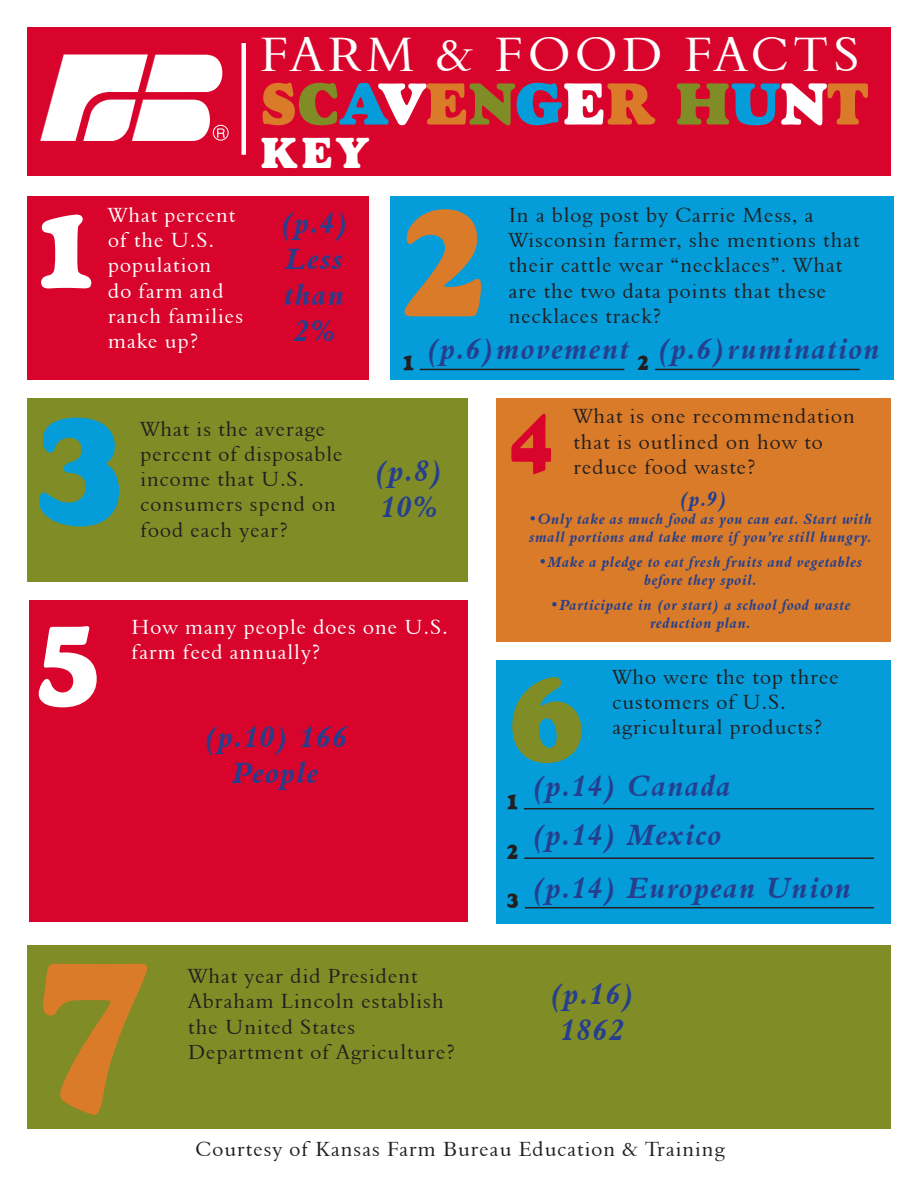
<style>
.page{position:relative;width:918px;height:1188px;background:#fff}
.page>*{position:absolute;margin:0;border:0;box-sizing:border-box;transform-origin:0 0}
.t1{font:208.95px "Goudy Heavyface BT";color:#d97b29}
.t2{font:157.65px "Goudy Heavyface BT";color:#d97b29}
.t3{font:157.65px "Goudy Heavyface BT";color:#049dd9}
.t4{font:123.15px "Goudy Heavyface BT";color:#808c26}
.t5{font:118.2px "Goudy Heavyface BT";color:#fff}
.t6{font:108px "Goudy Heavyface BT";color:#fff}
.t7{font:78.9px "Goudy Heavyface BT";color:#d9042b}
.t8{font:61.5px "Goudy Heavyface BT";color:#d97b29}
.t9{font:49.5px "Aldine 401 BT Roman A";letter-spacing:.1em;color:#fff}
.t10{font:45px "Goudy Heavyface BT";color:#fff}
.t11{font:30px/36px "Aldine 401 BT Bold Italic A";letter-spacing:.05em;color:#253f8e;text-align:center}
.t12{font:21px/25.2px "Aldine 401 BT Roman A";letter-spacing:.05em;color:#231f20}
.t13{font:21px/25.2px "Aldine 401 BT Roman A";letter-spacing:.05em;color:#fff}
.t14{font:21px "Goudy Heavyface BT";color:#231f20}
.t15{font:21px "Aldine 401 BT Bold Italic A";color:#253f8e}
.t16{font:15px/18px "Aldine 401 BT Bold Italic A";letter-spacing:.05em;color:#253f8e;text-align:center}
.s1{color:#808c26}
.s2{color:#049dd9}
.s3{color:#fff}
</style>
<div class="page">
<div style="left:27px;top:197px;width:341px;height:183px;background:#d9042b"></div>
<div style="left:390px;top:197px;width:503px;height:183px;background:#049dd9"></div>
<div style="left:27px;top:398px;width:441px;height:184px;background:#808c26"></div>
<div style="left:497px;top:398px;width:394px;height:244px;background:#d97b29"></div>
<div style="left:29px;top:601px;width:439px;height:321px;background:#d9042b"></div>
<div style="left:497px;top:660px;width:394px;height:264px;background:#049dd9"></div>
<div style="left:27px;top:945px;width:864px;height:183px;background:#808c26"></div>
<hr style="left:420px;top:369px;width:204px;height:1px;background:#231f20">
<hr style="left:655px;top:369px;width:205px;height:1px;background:#231f20">
<hr style="left:524px;top:808px;width:350px;height:1px;background:#231f20">
<hr style="left:524px;top:857px;width:350px;height:2px;background:#231f20">
<hr style="left:525px;top:907px;width:349px;height:1px;background:#231f20">
<div style="left:27px;top:27px;width:864px;height:148px;background:#d9042b"></div>
<hr style="left:242px;top:43px;width:4px;height:112px;background:#fff">
<div style="left:213px;top:125px;width:16px;height:16px;border:1px solid #fff;border-radius:50%"></div>
<svg style="left:40px;top:55px;width:185px;height:86px"></svg>
<p class="t9" style="left:260px;top:24px;width:601px">FARM &amp; FOOD FACTS</p>
<p class="t8" style="left:260px;top:67px;width:610px">S<span class="s1">C</span><span class="s2">A</span><span class="s3">V</span>E<span class="s1">N</span><span class="s2">G</span><span class="s3">E</span>R <span class="s1">H</span><span class="s2">U</span><span class="s3">N</span>T</p>
<p class="t10" style="left:260px;top:126px;width:110px">KEY</p>
<p class="t13" style="left:108px;top:202px;width:136px">What percent of the U.S. population<br>do farm and ranch families make up?</p>
<p class="t12" style="left:509px;top:202px;width:352px">In a blog post by Carrie Mess, a<br>Wisconsin farmer, she mentions that their cattle wear “necklaces”. What are the two data points that these necklaces track?</p>
<p class="t14" style="left:403px;top:351px;width:12px">1</p>
<p class="t14" style="left:638px;top:351px;width:13px">2</p>
<p class="t6" style="left:38px;top:187px;width:57px">1</p>
<p class="t2" style="left:403px;top:169px;width:86px">2</p>
<p class="t11" style="left:280px;top:205px;width:71px">(p.4)<br>Less than<br>2%</p>
<p class="t11" style="left:426px;top:331px;width:205px">(p.6)movement</p>
<p class="t11" style="left:657px;top:331px;width:225px">(p.6)rumination</p>
<p class="t12" style="left:573px;top:404px;width:283px">What is one recommendation that is outlined on how to reduce food waste?</p>
<p class="t3" style="left:38px;top:377px;width:89px">3</p>
<p class="t7" style="left:509px;top:394px;width:46px">4</p>
<p class="t12" style="left:140px;top:416px;width:204px">What is the average percent of disposable income that U.S. consumers spend on food each year?</p>
<p class="t11" style="left:375px;top:453px;width:71px;text-align:left">(p.8)<br>10%</p>
<p class="t15" style="left:679px;top:486px;width:50px">(p.9)</p>
<p class="t16" style="left:529px;top:510px;width:346px;text-align:left">•Only take as much food as you can eat. Start with small portions and take more if you’re still hungry.</p>
<p class="t16" style="left:539px;top:553px;width:325px">•Make a pledge to eat fresh fruits and vegetables before they spoil.</p>
<p class="t16" style="left:550px;top:595px;width:302px">•Participate in (or start) a school food waste reduction plan.</p>
<p class="t13" style="left:132px;top:614px;width:317px">How many people does one U.S. farm feed annually?</p>
<p class="t5" style="left:38px;top:596px;width:63px">5</p>
<p class="t12" style="left:612px;top:664px;width:228px">Who were the top three customers of U.S. agricultural products?</p>
<p class="t4" style="left:509px;top:646px;width:77px">6</p>
<p class="t11" style="left:204px;top:719px;width:145px">(p.10) 166</p>
<p class="t11" style="left:233px;top:755px;width:87px">People</p>
<p class="t11" style="left:532px;top:768px;width:201px">(p.14) Canada</p>
<p class="t11" style="left:532px;top:817px;width:191px">(p.14) Mexico</p>
<p class="t11" style="left:532px;top:870px;width:321px">(p.14) European Union</p>
<p class="t14" style="left:507px;top:790px;width:12px">1</p>
<p class="t14" style="left:507px;top:839px;width:13px">2</p>
<p class="t14" style="left:507px;top:889px;width:13px">3</p>
<p class="t1" style="left:40px;top:909px;width:106px">7</p>
<p class="t12" style="left:188px;top:963px;width:268px">What year did President<br>Abraham Lincoln establish the United States<br>Department of Agriculture?</p>
<p class="t11" style="left:550px;top:976px;width:87px">(p.16)<br>1862</p>
<p class="t12" style="left:195px;top:1137px;width:531px">Courtesy of Kansas Farm Bureau Education &amp; Training</p>
</div>
